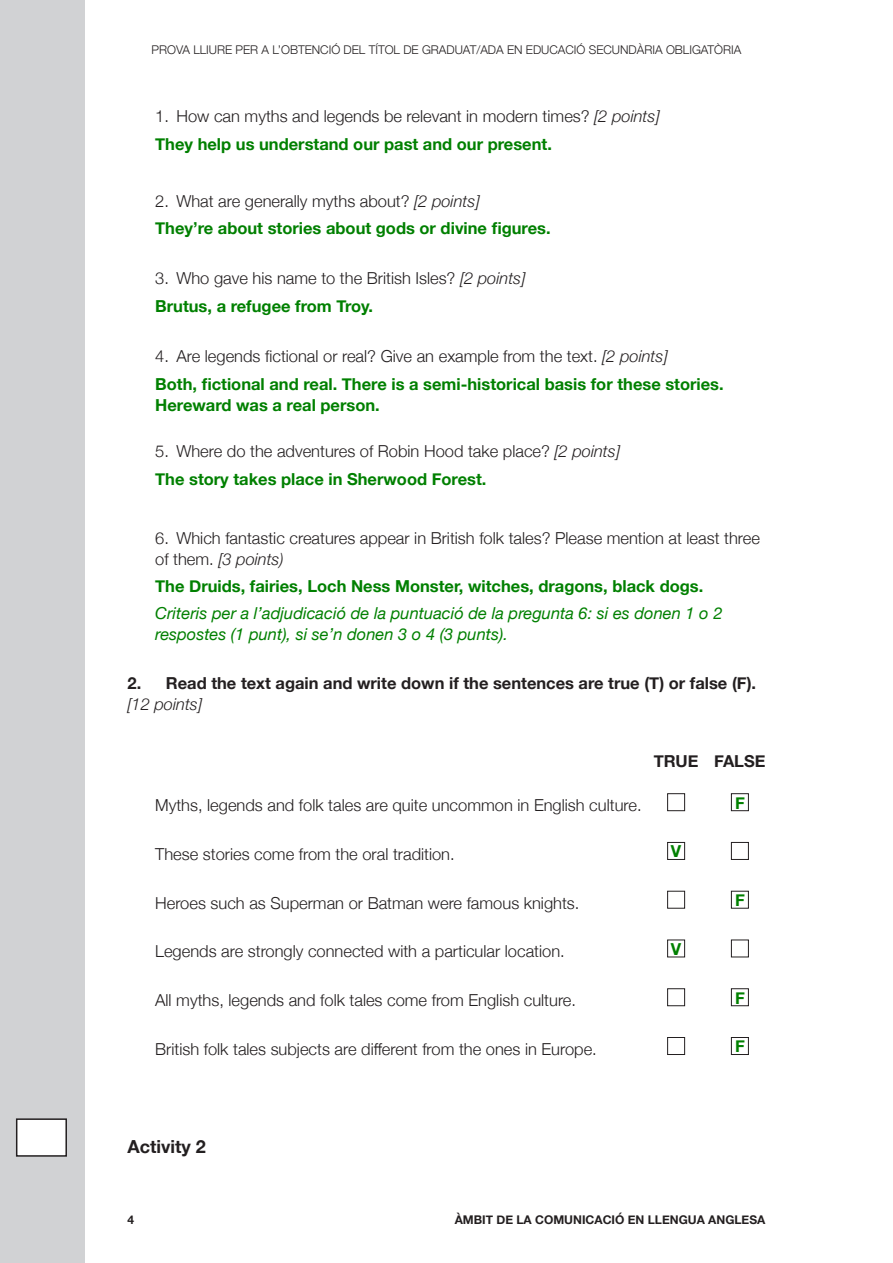
<style>
.page{position:relative;width:893px;height:1263px;background:#fff}
.page>*{position:absolute;margin:0;border:0;box-sizing:border-box;transform-origin:0 0}
.Text{font:700 18px "Helvetica Neue";color:#231f20}
.Subpregunta{font:300 16.5px/21px "Helvetica Neue";color:#231f20}
.Subpregunta-2{font:700 16.5px/21px "Helvetica Neue";color:#008000}
.Subpregunta-3{font:italic 16.5px/21px "Helvetica Neue";color:#008000}
.Pregunta{font:700 16.5px/21px "Helvetica Neue";color:#231f20}
.Subpregunta-4{font:700 16.5px "Helvetica Neue";letter-spacing:-.005em;color:#231f20}
.Text-2{font:700 16.5px "Helvetica Neue";color:#008000}
.t1{font:300 12px "Helvetica Neue";color:#231f20}
.t2{font:700 12px "Helvetica Neue";color:#231f20}
.s1{font-style:italic}
.s2{font-weight:300;font-style:italic}
</style>
<div class="page">
<div style="left:0;top:0;width:85px;height:1263px;background:#d1d2d4"></div>
<div style="left:667px;top:793px;width:18px;height:18px;border:1px solid #231f20"></div>
<div style="left:731px;top:793px;width:18px;height:18px;border:1px solid #231f20"></div>
<div style="left:667px;top:842px;width:18px;height:18px;border:1px solid #231f20"></div>
<div style="left:731px;top:842px;width:18px;height:18px;border:1px solid #231f20"></div>
<div style="left:667px;top:891px;width:18px;height:17px;border:1px solid #231f20"></div>
<div style="left:731px;top:891px;width:18px;height:17px;border:1px solid #231f20"></div>
<div style="left:667px;top:939px;width:18px;height:18px;border:1px solid #231f20"></div>
<div style="left:731px;top:939px;width:18px;height:18px;border:1px solid #231f20"></div>
<div style="left:667px;top:988px;width:18px;height:18px;border:1px solid #231f20"></div>
<div style="left:731px;top:988px;width:18px;height:18px;border:1px solid #231f20"></div>
<div style="left:667px;top:1037px;width:18px;height:18px;border:1px solid #231f20"></div>
<div style="left:731px;top:1037px;width:18px;height:18px;border:1px solid #231f20"></div>
<div style="left:17px;top:1119px;width:49px;height:37px;background:#fff"></div>
<div style="left:16px;top:1118px;width:51px;height:39px;border:2px solid #231f20"></div>
<p class="t1" style="left:152px;top:40px;width:591px">PROVA LLIURE PER A L’OBTENCIÓ DEL TÍTOL DE GRADUAT/ADA EN EDUCACIÓ SECUNDÀRIA OBLIGATÒRIA</p>
<p class="Subpregunta" style="left:155px;top:105px;width:506px">1. How can myths and legends be relevant in modern times? <span class="s1">[2 points]</span></p>
<p class="Subpregunta-2" style="left:155px;top:134px;width:398px">They help us understand our past and our present.</p>
<p class="Subpregunta" style="left:155px;top:189px;width:326px">2. What are generally myths about? <span class="s1">[2 points]</span></p>
<p class="Subpregunta-2" style="left:155px;top:218px;width:397px">They’re about stories about gods or divine figures.</p>
<p class="Subpregunta" style="left:155px;top:267px;width:371px">3. Who gave his name to the British Isles? <span class="s1">[2 points]</span></p>
<p class="Subpregunta-2" style="left:155px;top:296px;width:219px">Brutus, a refugee from Troy.</p>
<p class="Subpregunta" style="left:155px;top:345px;width:514px">4. Are legends fictional or real? Give an example from the text. <span class="s1">[2 points]</span></p>
<p class="Subpregunta-2" style="left:155px;top:374px;width:570px">Both, fictional and real. There is a semi-historical basis for these stories.<br>Hereward was a real person.</p>
<p class="Subpregunta" style="left:155px;top:440px;width:466px">5. Where do the adventures of Robin Hood take place? <span class="s1">[2 points]</span></p>
<p class="Subpregunta-2" style="left:155px;top:469px;width:333px">The story takes place in Sherwood Forest.</p>
<p class="Subpregunta" style="left:155px;top:526px;width:606px">6. Which fantastic creatures appear in British folk tales? Please mention at least three of them. <span class="s1">[3 points)</span></p>
<p class="Subpregunta-2" style="left:155px;top:576px;width:550px">The Druids, fairies, Loch Ness Monster, witches, dragons, black dogs.</p>
<p class="Subpregunta-3" style="left:155px;top:604px;width:569px">Criteris per a l’adjudicació de la puntuació de la pregunta 6: si es donen 1 o 2 respostes (1 punt), si se’n donen 3 o 4 (3 punts).</p>
<h4 class="Pregunta" style="left:128px;top:673px;width:630px">2. Read the text again and write down if the sentences are true (T) or false (F). <span class="s2">[12 points]</span></h4>
<p class="Subpregunta-4" style="left:654px;top:748px;width:113px">TRUE FALSE</p>
<p class="Subpregunta" style="left:155px;top:793px;width:488px">Myths, legends and folk tales are quite uncommon in English culture.</p>
<p class="Text-2" style="left:735px;top:790px;width:11px">F</p>
<p class="Subpregunta" style="left:155px;top:842px;width:301px">These stories come from the oral tradition.</p>
<p class="Text-2" style="left:671px;top:838px;width:12px">V</p>
<p class="Subpregunta" style="left:155px;top:891px;width:426px">Heroes such as Superman or Batman were famous knights.</p>
<p class="Text-2" style="left:735px;top:887px;width:11px">F</p>
<p class="Subpregunta" style="left:155px;top:940px;width:411px">Legends are strongly connected with a particular location.</p>
<p class="Text-2" style="left:671px;top:936px;width:12px">V</p>
<p class="Subpregunta" style="left:155px;top:988px;width:422px">All myths, legends and folk tales come from English culture.</p>
<p class="Text-2" style="left:735px;top:985px;width:11px">F</p>
<p class="Subpregunta" style="left:155px;top:1037px;width:443px">British folk tales subjects are different from the ones in Europe.</p>
<p class="Text-2" style="left:735px;top:1034px;width:11px">F</p>
<p class="Text" style="left:128px;top:1132px;width:80px">Activity 2</p>
<p class="t2" style="left:128px;top:1210px;width:8px">4</p>
<p class="t2" style="left:455px;top:1210px;width:312px">ÀMBIT DE LA COMUNICACIÓ EN LLENGUA ANGLESA</p>
</div>
